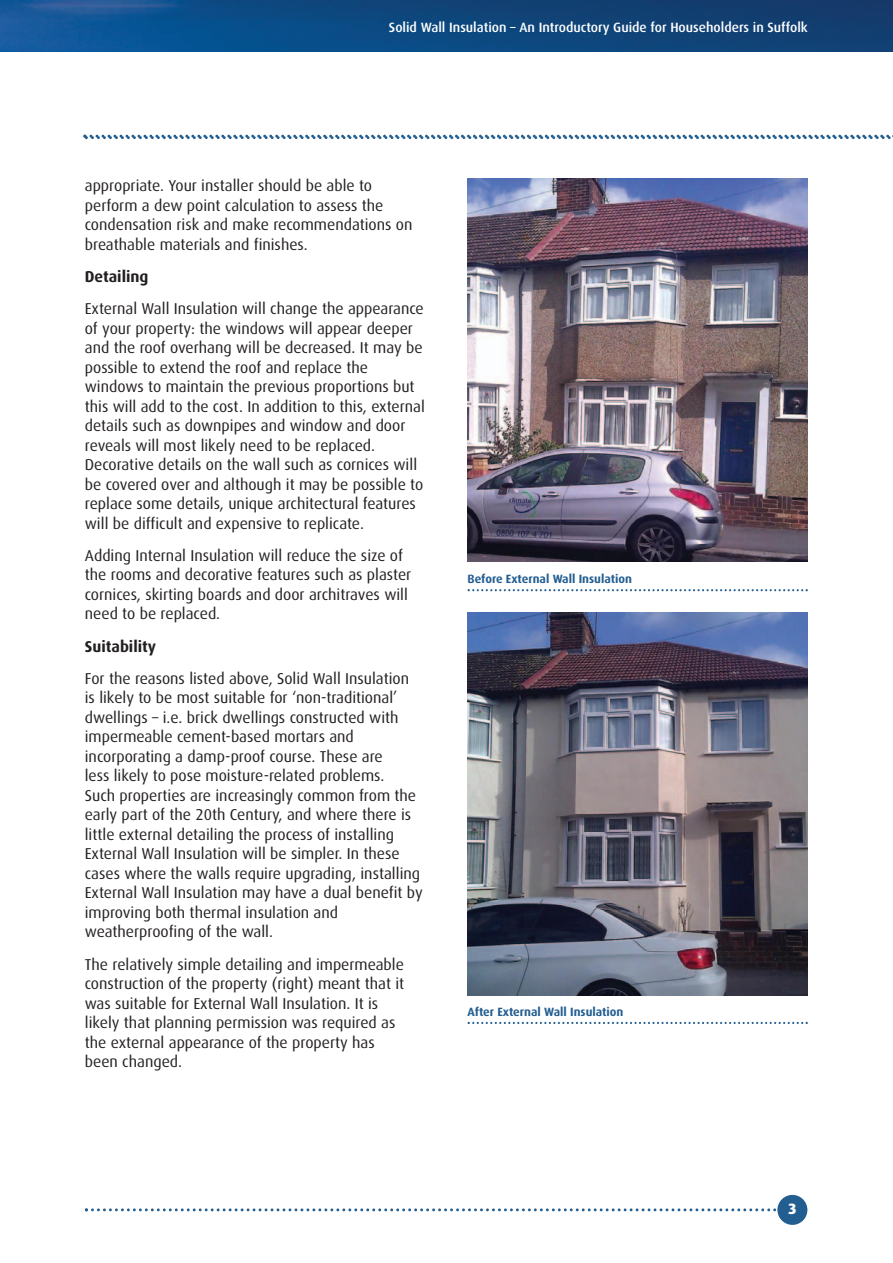
<style>
.page{position:relative;width:893px;height:1263px;background:#fff}
.page>*{position:absolute;margin:0;border:0;box-sizing:border-box;transform-origin:0 0}
.t1{font:15.75px/19.5px "Dax";color:#231f20}
.t2{font:700 15.75px "Dax";color:#231f20}
.t3{font:800 15px "Dax";color:#fff}
.t4{font:500 13.5px "Dax";color:#fff}
.t5{font:700 12px "Dax";color:#235e91}
</style>
<div class="page">
<img style="left:0;top:0;width:892px;height:51px">
<svg style="left:85px;top:1208px;width:692px;height:3px"></svg>
<div style="left:777px;top:1195px;width:30px;height:30px;background:#235e91;border-radius:50%"></div>
<svg style="left:83px;top:135px;width:808px;height:4px"></svg>
<img style="left:468px;top:179px;width:340px;height:382px">
<img style="left:468px;top:612px;width:340px;height:383px">
<svg style="left:468px;top:1022px;width:340px;height:2px"></svg>
<svg style="left:468px;top:589px;width:340px;height:2px"></svg>
<p class="t4" style="left:389px;top:21px;width:420px">Solid Wall Insulation – An Introductory Guide for Householders in Suffolk</p>
<p class="t1" style="left:85px;top:177px;width:329px">appropriate. Your installer should be able to perform a dew point calculation to assess the condensation risk and make recommendations on breathable materials and finishes.</p>
<p class="t2" style="left:85px;top:269px;width:65px">Detailing</p>
<p class="t1" style="left:85px;top:300px;width:342px">External Wall Insulation will change the appearance of your property: the windows will appear deeper and the roof overhang will be decreased. It may be possible to extend the roof and replace the windows to maintain the previous proportions but this will add to the cost. In addition to this, external details such as downpipes and window and door reveals will most likely need to be replaced.<br>Decorative details on the wall such as cornices will be covered over and although it may be possible to replace some details, unique architectural features will be difficult and expensive to replicate.</p>
<p class="t1" style="left:85px;top:547px;width:328px">Adding Internal Insulation will reduce the size of the rooms and decorative features such as plaster cornices, skirting boards and door architraves will need to be replaced.</p>
<p class="t2" style="left:85px;top:639px;width:73px">Suitability</p>
<p class="t1" style="left:85px;top:670px;width:339px">For the reasons listed above, Solid Wall Insulation is likely to be most suitable for ‘non-traditional’ dwellings – i.e. brick dwellings constructed with impermeable cement-based mortars and incorporating a damp-proof course. These are<br>less likely to pose moisture-related problems.<br>Such properties are increasingly common from the early part of the 20th Century, and where there is little external detailing the process of installing External Wall Insulation will be simpler. In these cases where the walls require upgrading, installing External Wall Insulation may have a dual benefit by improving both thermal insulation and weatherproofing of the wall.</p>
<p class="t1" style="left:85px;top:955px;width:321px">The relatively simple detailing and impermeable construction of the property (right) meant that it was suitable for External Wall Insulation. It is likely that planning permission was required as the external appearance of the property has been changed.</p>
<p class="t5" style="left:468px;top:574px;width:166px">Before External Wall Insulation</p>
<p class="t5" style="left:468px;top:1006px;width:157px">After External Wall Insulation</p>
<p class="t3" style="left:788px;top:1202px;width:10px">3</p>
</div>
